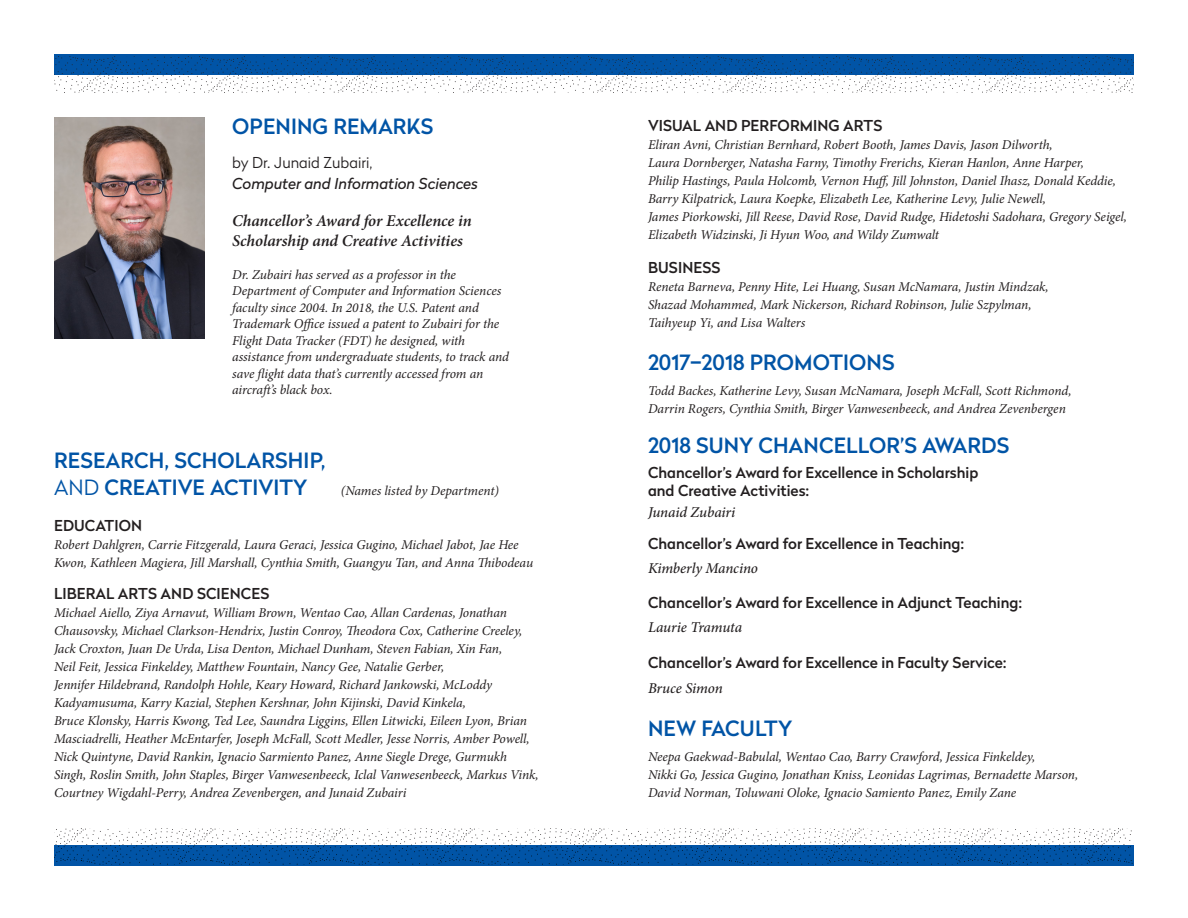
<style>
.page{position:relative;width:1188px;height:918px;background:#fff}
.page>*{position:absolute;margin:0;border:0;box-sizing:border-box;transform-origin:0 0}
.A_Head_-_16_22{font:500 21px/27px "Radikal";letter-spacing:.005em;color:#0154a6}
.t1{font:italic 600 16.5px/19.8px "Minion Pro";letter-spacing:-.005em;color:#231f20}
.B_Head_-_upper_lower{font:500 15px/18px "Radikal";color:#231f20}
.Names{font:italic 500 15px "Minion Pro";letter-spacing:-.01em;color:#231f20}
.t2{font:italic 15px/21px "Radikal";color:#231f20}
.C_Head_-_all_caps{font:500 15px "Radikal";letter-spacing:.005em;color:#231f20}
.Names-2{font:italic 13.5px/18px "Minion Pro";letter-spacing:-.01em;color:#231f20}
.s1{font-weight:300;font-style:normal}
.s2{font-weight:300}
</style>
<div class="page">
<img style="left:54px;top:117px;width:151px;height:222px">
<div style="left:54px;top:54px;width:594px;height:21px;background:#0154a6"></div>
<div style="left:648px;top:54px;width:486px;height:21px;background:#0154a6"></div>
<svg style="left:54px;top:828px;width:1078px;height:17px"></svg>
<svg style="left:54px;top:56px;width:1080px;height:37px"></svg>
<div style="left:54px;top:845px;width:1080px;height:21px;background:#0154a6"></div>
<p class="A_Head_-_16_22" style="left:232px;top:112px;width:203px">OPENING REMARKS</p>
<p class="t2" style="left:232px;top:151px;width:247px"><span class="s1">by Dr. Junaid Zubairi,<br></span>Computer and Information Sciences</p>
<p class="t1" style="left:232px;top:211px;width:241px">Chancellor’s Award for Excellence in<br>Scholarship and Creative Activities</p>
<p class="Names-2" style="left:232px;top:266px;width:278px;line-height:16.5px">Dr. Zubairi has served as a professor in the Department of Computer and Information Sciences faculty since 2004. In 2018, the U.S. Patent and Trademark Office issued a patent to Zubairi for the Flight Data Tracker (FDT) he designed, with assistance from undergraduate students, to track and save flight data that’s currently accessed from an aircraft’s black box.</p>
<p class="A_Head_-_16_22" style="left:54px;top:446px;width:273px">RESEARCH, SCHOLARSHIP,<br><span class="s2">AND</span> CREATIVE ACTIVITY</p>
<p class="Names-2" style="left:341px;top:482px;width:160px">(Names listed by Department)</p>
<p class="C_Head_-_all_caps" style="left:54px;top:515px;width:89px">EDUCATION</p>
<p class="Names-2" style="left:54px;top:536px;width:481px">Robert Dahlgren, Carrie Fitzgerald, Laura Geraci, Jessica Gugino, Michael Jabot, Jae Hee<br>Kwon, Kathleen Magiera, Jill Marshall, Cynthia Smith, Guangyu Tan, and Anna Thibodeau</p>
<p class="B_Head_-_upper_lower" style="left:54px;top:584px;width:217px">LIBERAL ARTS AND SCIENCES</p>
<p class="Names-2" style="left:54px;top:603px;width:486px">Michael Aiello, Ziya Arnavut, William Brown, Wentao Cao, Allan Cardenas, Jonathan Chausovsky, Michael Clarkson-Hendrix, Justin Conroy, Theodora Cox, Catherine Creeley, Jack Croxton, Juan De Urda, Lisa Denton, Michael Dunham, Steven Fabian, Xin Fan,<br>Neil Feit, Jessica Finkeldey, Matthew Fountain, Nancy Gee, Natalie Gerber,<br>Jennifer Hildebrand, Randolph Hohle, Keary Howard, Richard Jankowski, McLoddy Kadyamusuma, Karry Kazial, Stephen Kershnar, John Kijinski, David Kinkela,<br>Bruce Klonsky, Harris Kwong, Ted Lee, Saundra Liggins, Ellen Litwicki, Eileen Lyon, Brian Masciadrelli, Heather McEntarfer, Joseph McFall, Scott Medler, Jesse Norris, Amber Powell, Nick Quintyne, David Rankin, Ignacio Sarmiento Panez, Anne Siegle Drege, Gurmukh Singh, Roslin Smith, John Staples, Birger Vanwesenbeeck, Iclal Vanwesenbeeck, Markus Vink, Courtney Wigdahl-Perry, Andrea Zevenbergen, and Junaid Zubairi</p>
<p class="C_Head_-_all_caps" style="left:648px;top:114px;width:236px">VISUAL AND PERFORMING ARTS</p>
<p class="Names-2" style="left:648px;top:135px;width:481px">Eliran Avni, Christian Bernhard, Robert Booth, James Davis, Jason Dilworth,<br>Laura Dornberger, Natasha Farny, Timothy Frerichs, Kieran Hanlon, Anne Harper,<br>Philip Hastings, Paula Holcomb, Vernon Huff, Jill Johnston, Daniel Ihasz, Donald Keddie, Barry Kilpatrick, Laura Koepke, Elizabeth Lee, Katherine Levy, Julie Newell,<br>James Piorkowski, Jill Reese, David Rose, David Rudge, Hidetoshi Sadohara, Gregory Seigel, Elizabeth Widzinski, Ji Hyun Woo, and Wildy Zumwalt</p>
<p class="C_Head_-_all_caps" style="left:648px;top:257px;width:74px">BUSINESS</p>
<p class="Names-2" style="left:648px;top:277px;width:402px">Reneta Barneva, Penny Hite, Lei Huang, Susan McNamara, Justin Mindzak,<br>Shazad Mohammed, Mark Nickerson, Richard Robinson, Julie Szpylman,<br>Taihyeup Yi, and Lisa Walters</p>
<p class="A_Head_-_16_22" style="left:648px;top:348px;width:248px">2017–2018 PROMOTIONS</p>
<p class="Names-2" style="left:648px;top:381px;width:425px">Todd Backes, Katherine Levy, Susan McNamara, Joseph McFall, Scott Richmond,<br>Darrin Rogers, Cynthia Smith, Birger Vanwesenbeeck, and Andrea Zevenbergen</p>
<p class="A_Head_-_16_22" style="left:648px;top:431px;width:363px">2018 SUNY CHANCELLOR’S AWARDS</p>
<p class="B_Head_-_upper_lower" style="left:648px;top:463px;width:332px">Chancellor’s Award for Excellence in Scholarship and Creative Activities:</p>
<p class="Names" style="left:648px;top:502px;width:89px">Junaid Zubairi</p>
<p class="B_Head_-_upper_lower" style="left:648px;top:534px;width:318px">Chancellor’s Award for Excellence in Teaching:</p>
<p class="Names" style="left:648px;top:558px;width:112px">Kimberly Mancino</p>
<p class="B_Head_-_upper_lower" style="left:648px;top:592px;width:376px">Chancellor’s Award for Excellence in Adjunct Teaching:</p>
<p class="Names" style="left:648px;top:617px;width:96px">Laurie Tramuta</p>
<p class="B_Head_-_upper_lower" style="left:648px;top:653px;width:360px">Chancellor’s Award for Excellence in Faculty Service:</p>
<p class="Names" style="left:648px;top:678px;width:76px">Bruce Simon</p>
<p class="A_Head_-_16_22" style="left:648px;top:714px;width:146px">NEW FACULTY</p>
<p class="Names-2" style="left:648px;top:747px;width:432px">Neepa Gaekwad-Babulal, Wentao Cao, Barry Crawford, Jessica Finkeldey,<br>Nikki Go, Jessica Gugino, Jonathan Kniss, Leonidas Lagrimas, Bernadette Marson,<br>David Norman, Toluwani Oloke, Ignacio Samiento Panez, Emily Zane</p>
</div>
